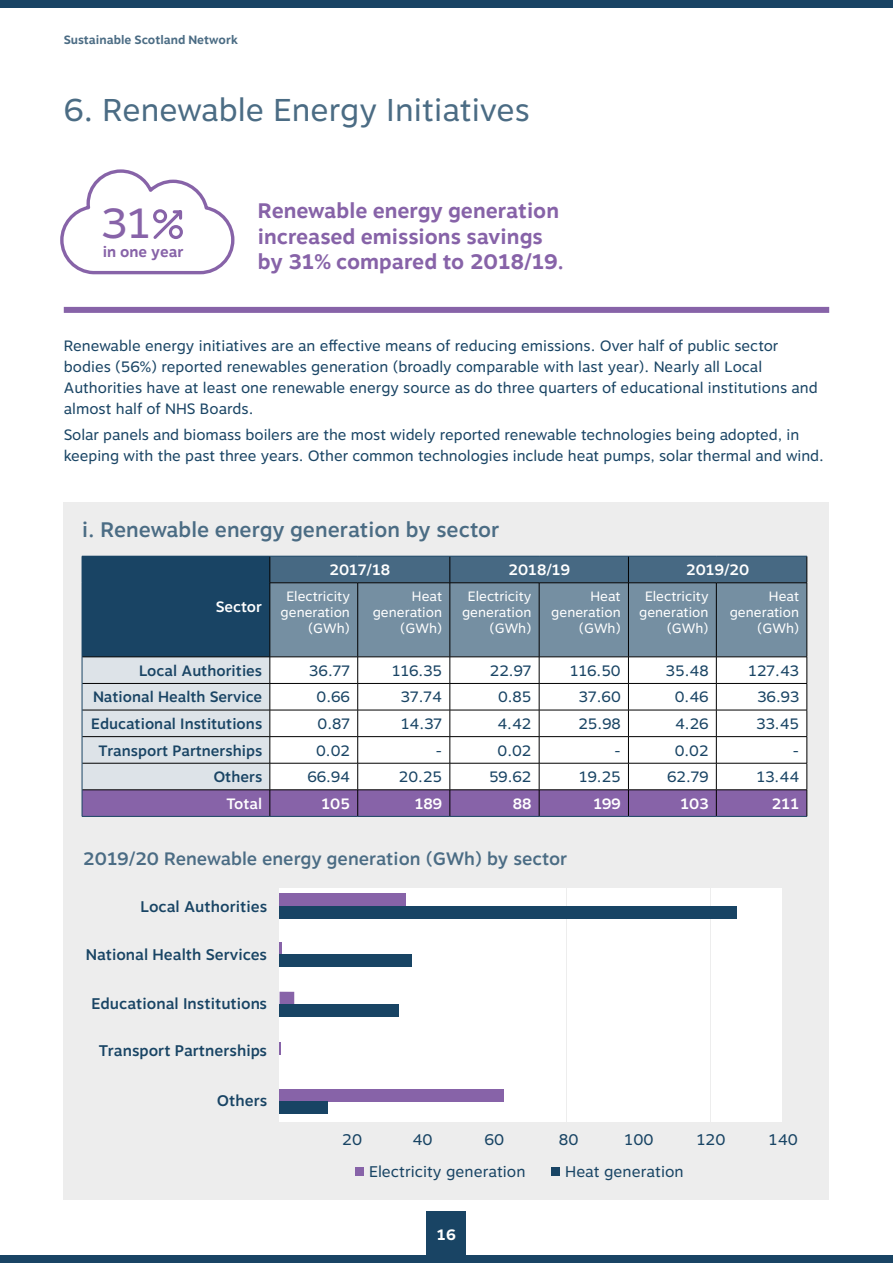
<style>
.page{position:relative;width:893px;height:1263px;background:#fff}
.page>*{position:absolute;margin:0;border:0;box-sizing:border-box;transform-origin:0 0}
.t1{font:42px "Motiva Sans";color:#8763a8}
.t2{font:31.5px "Motiva Sans";color:#4b6c84}
.t3{font:700 21px/25.2px "Motiva Sans";color:#8763a8}
.t4{font:500 21px "Motiva Sans";color:#4b6c84}
.t5{font:500 18px "Motiva Sans";color:#4b6c84}
.t6{font:500 15.45px "Motiva Sans";color:#184464}
.t7{font:15.45px "Motiva Sans";color:#184464}
.t8{font:15px/21px "Motiva Sans";color:#194464}
.t9{font:500 15px "Motiva Sans";color:#194464}
.t10{font:500 15px "Motiva Sans";color:#fff}
.t11{font:700 15px "Motiva Sans";color:#8763a8}
.t12{font:700 15px "Motiva Sans";color:#fff}
.t13{font:13.5px/16.2px "Motiva Sans";color:#fff;text-align:right}
.t14{font:700 12px "Motiva Sans";color:#4b6c84}
</style>
<div class="page">
<div style="left:64px;top:307px;width:765px;height:6px;background:#8763a8"></div>
<div style="left:64px;top:502px;width:765px;height:697px;background:#ededed"></div>
<svg style="left:82px;top:556px;width:726px;height:260px;background:#a4aebe"></svg>
<hr style="left:82px;top:816px;width:188px;height:1px;background:#194464">
<hr style="left:270px;top:816px;width:88px;height:1px;background:#194464">
<hr style="left:358px;top:816px;width:92px;height:1px;background:#194464">
<hr style="left:450px;top:816px;width:89px;height:1px;background:#194464">
<hr style="left:539px;top:816px;width:89px;height:1px;background:#194464">
<hr style="left:628px;top:816px;width:88px;height:1px;background:#194464">
<hr style="left:716px;top:816px;width:91px;height:1px;background:#194464">
<svg style="left:60px;top:169px;width:174px;height:105px"></svg>
<div style="left:280px;top:888px;width:71px;height:234px;background:#fff"></div>
<div style="left:351px;top:888px;width:71px;height:234px;background:#fff"></div>
<div style="left:423px;top:888px;width:71px;height:234px;background:#fff"></div>
<div style="left:495px;top:888px;width:71px;height:234px;background:#fff"></div>
<div style="left:567px;top:888px;width:71px;height:234px;background:#fff"></div>
<div style="left:639px;top:888px;width:71px;height:234px;background:#fff"></div>
<div style="left:711px;top:888px;width:71px;height:234px;background:#fff"></div>
<div style="left:279px;top:893px;width:127px;height:13px;background:#8763a8"></div>
<div style="left:279px;top:906px;width:458px;height:13px;background:#184464"></div>
<svg style="left:280px;top:942px;width:2px;height:12px"></svg>
<div style="left:280px;top:954px;width:132px;height:13px;background:#184464"></div>
<svg style="left:280px;top:1042px;width:1px;height:13px"></svg>
<div style="left:279px;top:1089px;width:225px;height:12px;background:#8763a8"></div>
<div style="left:279px;top:1101px;width:49px;height:13px;background:#184464"></div>
<div style="left:280px;top:992px;width:14px;height:12px;background:#8763a8"></div>
<div style="left:279px;top:1004px;width:120px;height:13px;background:#184464"></div>
<div style="left:355px;top:1167px;width:9px;height:9px;background:#8763a8"></div>
<div style="left:551px;top:1167px;width:9px;height:9px;background:#184464"></div>
<div style="left:0;top:1255px;width:893px;height:8px;background:#194464"></div>
<div style="left:0;top:0;width:893px;height:8px;background:#194464"></div>
<div style="left:427px;top:1212px;width:39px;height:51px;background:#194464"></div>
<p class="t14" style="left:64px;top:31px;width:176px">Sustainable Scotland Network</p>
<h2 class="t2" style="left:64px;top:87px;width:467px">6. Renewable Energy Initiatives</h2>
<h1 class="t1" style="left:102px;top:192px;width:51px">31</h1>
<h3 class="t3" style="left:258px;top:199px;width:308px">Renewable energy generation increased emissions savings by 31% compared to 2018/19.</h3>
<p class="t11" style="left:103px;top:240px;width:82px">in one year</p>
<p class="t8" style="left:64px;top:336px;width:756px">Renewable energy initiatives are an effective means of reducing emissions. Over half of public sector bodies (56%) reported renewables generation (broadly comparable with last year). Nearly all Local Authorities have at least one renewable energy source as do three quarters of educational institutions and almost half of NHS Boards.</p>
<p class="t8" style="left:64px;top:424px;width:762px">Solar panels and biomass boilers are the most widely reported renewable technologies being adopted, in keeping with the past three years. Other common technologies include heat pumps, solar thermal and wind.</p>
<h3 class="t4" style="left:82px;top:514px;width:419px">i. Renewable energy generation by sector</h3>
<p class="t10" style="left:216px;top:596px;width:48px">Sector</p>
<p class="t10" style="left:329px;top:559px;width:62px">2017/18</p>
<p class="t10" style="left:508px;top:559px;width:63px">2018/19</p>
<p class="t10" style="left:686px;top:559px;width:65px">2019/20</p>
<p class="t13" style="left:281px;top:588px;width:71px">Electricity generation (GWh)</p>
<p class="t13" style="left:373px;top:588px;width:71px">Heat generation (GWh)</p>
<p class="t13" style="left:462px;top:588px;width:71px">Electricity generation (GWh)</p>
<p class="t13" style="left:551px;top:588px;width:71px">Heat generation (GWh)</p>
<p class="t13" style="left:639px;top:588px;width:71px">Electricity generation (GWh)</p>
<p class="t13" style="left:730px;top:588px;width:71px">Heat generation (GWh)</p>
<p class="t9" style="left:139px;top:659px;width:125px">Local Authorities</p>
<p class="t8" style="left:309px;top:660px;width:42px">36.77</p>
<p class="t8" style="left:392px;top:660px;width:52px">116.35</p>
<p class="t8" style="left:490px;top:660px;width:43px">22.97</p>
<p class="t8" style="left:570px;top:660px;width:52px">116.50</p>
<p class="t8" style="left:666px;top:660px;width:44px">35.48</p>
<p class="t8" style="left:749px;top:660px;width:52px">127.43</p>
<p class="t9" style="left:93px;top:686px;width:171px">National Health Service</p>
<p class="t8" style="left:317px;top:687px;width:35px">0.66</p>
<p class="t8" style="left:401px;top:687px;width:43px">37.74</p>
<p class="t8" style="left:498px;top:687px;width:35px">0.85</p>
<p class="t8" style="left:579px;top:687px;width:43px">37.60</p>
<p class="t8" style="left:675px;top:687px;width:35px">0.46</p>
<p class="t8" style="left:757px;top:687px;width:43px">36.93</p>
<p class="t9" style="left:91px;top:713px;width:172px">Educational Institutions</p>
<p class="t8" style="left:318px;top:713px;width:34px">0.87</p>
<p class="t8" style="left:401px;top:713px;width:43px">14.37</p>
<p class="t8" style="left:497px;top:713px;width:36px">4.42</p>
<p class="t8" style="left:578px;top:713px;width:44px">25.98</p>
<p class="t8" style="left:675px;top:713px;width:35px">4.26</p>
<p class="t8" style="left:756px;top:713px;width:44px">33.45</p>
<p class="t9" style="left:98px;top:739px;width:166px">Transport Partnerships</p>
<p class="t8" style="left:316px;top:740px;width:35px">0.02</p>
<p class="t8" style="left:435px;top:740px;width:8px">-</p>
<p class="t8" style="left:498px;top:740px;width:35px">0.02</p>
<p class="t8" style="left:614px;top:740px;width:8px">-</p>
<p class="t8" style="left:675px;top:740px;width:35px">0.02</p>
<p class="t8" style="left:792px;top:740px;width:8px">-</p>
<p class="t9" style="left:213px;top:766px;width:50px">Others</p>
<p class="t8" style="left:307px;top:766px;width:44px">66.94</p>
<p class="t8" style="left:399px;top:766px;width:45px">20.25</p>
<p class="t8" style="left:489px;top:766px;width:44px">59.62</p>
<p class="t8" style="left:579px;top:766px;width:43px">19.25</p>
<p class="t8" style="left:667px;top:766px;width:43px">62.79</p>
<p class="t8" style="left:757px;top:766px;width:44px">13.44</p>
<p class="t10" style="left:226px;top:792px;width:37px">Total</p>
<p class="t10" style="left:321px;top:792px;width:30px">105</p>
<p class="t10" style="left:415px;top:792px;width:29px">189</p>
<p class="t10" style="left:513px;top:792px;width:20px">88</p>
<p class="t10" style="left:593px;top:792px;width:29px">199</p>
<p class="t10" style="left:680px;top:792px;width:30px">103</p>
<p class="t10" style="left:772px;top:792px;width:29px">211</p>
<p class="t5" style="left:83px;top:845px;width:486px">2019/20 Renewable energy generation (GWh) by sector</p>
<p class="t6" style="left:141px;top:895px;width:128px">Local Authorities</p>
<p class="t6" style="left:86px;top:943px;width:183px">National Health Services</p>
<p class="t6" style="left:91px;top:992px;width:177px">Educational Institutions</p>
<p class="t6" style="left:98px;top:1039px;width:170px">Transport Partnerships</p>
<p class="t6" style="left:217px;top:1089px;width:52px">Others</p>
<p class="t7" style="left:342px;top:1128px;width:21px">20</p>
<p class="t7" style="left:412px;top:1128px;width:22px">40</p>
<p class="t7" style="left:484px;top:1128px;width:21px">60</p>
<p class="t7" style="left:559px;top:1128px;width:21px">80</p>
<p class="t7" style="left:625px;top:1128px;width:30px">100</p>
<p class="t7" style="left:697px;top:1128px;width:30px">120</p>
<p class="t7" style="left:769px;top:1128px;width:31px">140</p>
<p class="t7" style="left:565px;top:1160px;width:120px">Heat generation</p>
<p class="t7" style="left:369px;top:1160px;width:158px">Electricity generation</p>
<p class="t12" style="left:437px;top:1224px;width:21px">16</p>
</div>
